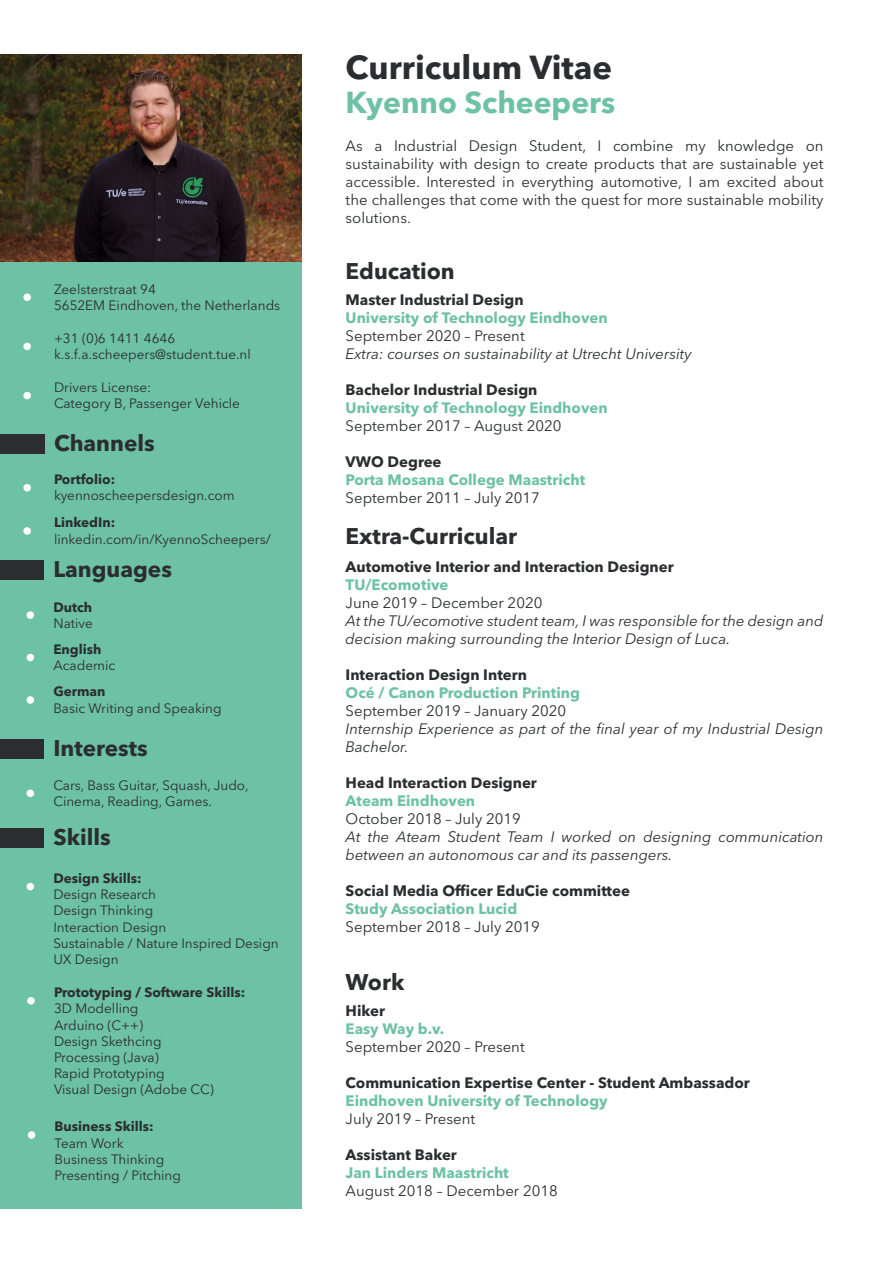
<style>
.page{position:relative;width:893px;height:1263px;background:#fff}
.page>*{position:absolute;margin:0;border:0;box-sizing:border-box;transform-origin:0 0}
.t1{font:700 33px "Avenir Next LT Pro";color:#2b2d30}
.t2{font:700 30px "Avenir Next LT Pro";color:#6dc1a4}
.t3{font:700 22.5px "Avenir Next LT Pro";color:#2b2d30}
.t4{font:15px/18px "Avenir Next LT Pro";color:#2b2d30;text-align:justify}
.t5{font:italic 15px/18px "Avenir Next LT Pro";color:#2b2d30}
.t6{font:700 15px "Avenir Next LT Pro";color:#2b2d30}
.t7{font:700 15px "Avenir Next LT Pro";color:#6dc1a4}
.t8{font:13.5px/16.2px "Avenir Next LT Pro";color:#2b2d30}
.t9{font:700 13.5px "Avenir Next LT Pro";color:#2b2d30}
</style>
<div class="page">
<div style="left:0;top:54px;width:302px;height:1155px;background:#6dc1a4"></div>
<img style="left:0;top:54px;width:302px;height:208px">
<div style="left:23px;top:293px;width:8px;height:8px;background:#fff;border-radius:50%"></div>
<div style="left:23px;top:343px;width:8px;height:7px;background:#fff;border-radius:50%"></div>
<div style="left:23px;top:392px;width:8px;height:7px;background:#fff;border-radius:50%"></div>
<div style="left:23px;top:484px;width:8px;height:7px;background:#fff;border-radius:50%"></div>
<div style="left:23px;top:527px;width:8px;height:8px;background:#fff;border-radius:50%"></div>
<div style="left:0;top:434px;width:44px;height:19px;background:#2b2d30"></div>
<div style="left:0;top:560px;width:43px;height:20px;background:#2b2d30"></div>
<div style="left:27px;top:611px;width:7px;height:8px;background:#fff;border-radius:50%"></div>
<div style="left:27px;top:654px;width:7px;height:7px;background:#fff;border-radius:50%"></div>
<div style="left:27px;top:696px;width:7px;height:8px;background:#fff;border-radius:50%"></div>
<div style="left:0;top:739px;width:43px;height:19px;background:#2b2d30"></div>
<div style="left:27px;top:789px;width:7px;height:8px;background:#fff;border-radius:50%"></div>
<div style="left:0;top:828px;width:43px;height:20px;background:#2b2d30"></div>
<div style="left:27px;top:883px;width:7px;height:7px;background:#fff;border-radius:50%"></div>
<div style="left:27px;top:997px;width:8px;height:7px;background:#fff;border-radius:50%"></div>
<div style="left:28px;top:1131px;width:7px;height:8px;background:#fff;border-radius:50%"></div>
<p class="t8" style="left:54px;top:281px;width:228px">Zeelsterstraat 94<br>5652EM Eindhoven, the Netherlands</p>
<p class="t8" style="left:54px;top:330px;width:198px">+31 (0)6 1411 4646 k.s.f.a.scheepers@student.tue.nl</p>
<p class="t8" style="left:54px;top:379px;width:187px">Drivers License:<br>Category B, Passenger Vehicle</p>
<h3 class="t3" style="left:54px;top:429px;width:102px">Channels</h3>
<p class="t9" style="left:54px;top:471px;width:63px">Portfolio:</p>
<p class="t8" style="left:54px;top:487px;width:182px">kyennoscheepersdesign.com</p>
<p class="t9" style="left:54px;top:514px;width:63px">LinkedIn:</p>
<p class="t8" style="left:54px;top:531px;width:218px">linkedin.com/in/KyennoScheepers/</p>
<h3 class="t3" style="left:53px;top:556px;width:120px">Languages</h3>
<p class="t9" style="left:53px;top:598px;width:40px">Dutch</p>
<p class="t8" style="left:53px;top:615px;width:41px">Native</p>
<p class="t9" style="left:53px;top:641px;width:50px">English</p>
<p class="t8" style="left:53px;top:657px;width:63px">Academic</p>
<p class="t9" style="left:53px;top:683px;width:54px">German</p>
<p class="t8" style="left:53px;top:700px;width:170px">Basic Writing and Speaking</p>
<h3 class="t3" style="left:53px;top:734px;width:96px">Interests</h3>
<p class="t8" style="left:53px;top:777px;width:197px">Cars, Bass Guitar, Squash, Judo,<br>Cinema, Reading, Games.</p>
<h3 class="t3" style="left:53px;top:823px;width:59px">Skills</h3>
<p class="t9" style="left:53px;top:870px;width:90px">Design Skills:</p>
<p class="t8" style="left:53px;top:886px;width:227px">Design Research<br>Design Thinking<br>Interaction Design<br>Sustainable / Nature Inspired Design<br>UX Design</p>
<p class="t9" style="left:54px;top:984px;width:193px">Prototyping / Software Skills:</p>
<p class="t8" style="left:54px;top:1000px;width:161px">3D Modelling<br>Arduino (C++)<br>Design Skethcing<br>Processing (Java)<br>Rapid Prototyping<br>Visual Design (Adobe CC)</p>
<p class="t9" style="left:55px;top:1118px;width:101px">Business Skills:</p>
<p class="t8" style="left:55px;top:1135px;width:128px">Team Work<br>Business Thinking<br>Presenting / Pitching</p>
<h1 class="t1" style="left:346px;top:47px;width:268px">Curriculum Vitae</h1>
<h2 class="t2" style="left:346px;top:84px;width:271px">Kyenno Scheepers</h2>
<p class="t4" style="left:346px;top:137px;width:479px">As a Industrial Design Student, I combine my knowledge on sustainability with design to create products that are sustainable yet accessible. Interested in everything automotive, I am excited about the challenges that come with the quest for more sustainable mobility solutions.</p>
<h3 class="t3" style="left:346px;top:257px;width:111px">Education</h3>
<p class="t6" style="left:346px;top:290px;width:180px">Master Industrial Design</p>
<p class="t7" style="left:346px;top:308px;width:264px">University of Technology Eindhoven</p>
<p class="t4" style="left:346px;top:327px;width:181px">September 2020 – Present</p>
<p class="t5" style="left:346px;top:345px;width:347px">Extra: courses on sustainability at Utrecht University</p>
<p class="t6" style="left:346px;top:380px;width:193px">Bachelor Industrial Design</p>
<p class="t7" style="left:346px;top:398px;width:264px">University of Technology Eindhoven</p>
<p class="t4" style="left:346px;top:417px;width:217px">September 2017 – August 2020</p>
<p class="t6" style="left:346px;top:452px;width:97px">VWO Degree</p>
<p class="t7" style="left:346px;top:470px;width:241px">Porta Mosana College Maastricht</p>
<p class="t4" style="left:346px;top:489px;width:196px">September 2011 – July 2017</p>
<h3 class="t3" style="left:346px;top:522px;width:173px">Extra-Curricular</h3>
<p class="t6" style="left:346px;top:557px;width:330px">Automotive Interior and Interaction Designer</p>
<p class="t7" style="left:346px;top:575px;width:104px">TU/Ecomotive</p>
<p class="t4" style="left:346px;top:593px;width:198px">June 2019 – December 2020</p>
<p class="t5" style="left:346px;top:611px;width:479px">At the TU/ecomotive student team, I was responsible for the design and decision making surrounding the Interior Design of Luca.</p>
<p class="t6" style="left:346px;top:665px;width:183px">Interaction Design Intern</p>
<p class="t7" style="left:346px;top:683px;width:236px">Océ / Canon Production Printing</p>
<p class="t4" style="left:346px;top:701px;width:222px">September 2019 – January 2020</p>
<p class="t5" style="left:346px;top:719px;width:479px">Internship Experience as part of the final year of my Industrial Design<br>Bachelor.</p>
<p class="t6" style="left:346px;top:773px;width:193px">Head Interaction Designer</p>
<p class="t7" style="left:346px;top:791px;width:131px">Ateam Eindhoven</p>
<p class="t4" style="left:346px;top:809px;width:177px">October 2018 – July 2019</p>
<p class="t5" style="left:346px;top:827px;width:479px">At the Ateam Student Team I worked on designing communication between an autonomous car and its passengers.</p>
<p class="t6" style="left:346px;top:881px;width:286px">Social Media Officer EduCie committee</p>
<p class="t7" style="left:346px;top:899px;width:173px">Study Association Lucid</p>
<p class="t4" style="left:346px;top:917px;width:196px">September 2018 – July 2019</p>
<h3 class="t3" style="left:346px;top:968px;width:60px">Work</h3>
<p class="t6" style="left:346px;top:1001px;width:41px">Hiker</p>
<p class="t7" style="left:346px;top:1019px;width:100px">Easy Way b.v.</p>
<p class="t4" style="left:346px;top:1038px;width:181px">September 2020 – Present</p>
<p class="t6" style="left:346px;top:1073px;width:406px">Communication Expertise Center - Student Ambassador</p>
<p class="t7" style="left:346px;top:1091px;width:264px">Eindhoven University of Technology</p>
<p class="t4" style="left:346px;top:1110px;width:131px">July 2019 – Present</p>
<p class="t6" style="left:346px;top:1145px;width:113px">Assistant Baker</p>
<p class="t7" style="left:346px;top:1163px;width:165px">Jan Linders Maastricht</p>
<p class="t4" style="left:346px;top:1182px;width:214px">August 2018 – December 2018</p>
</div>
